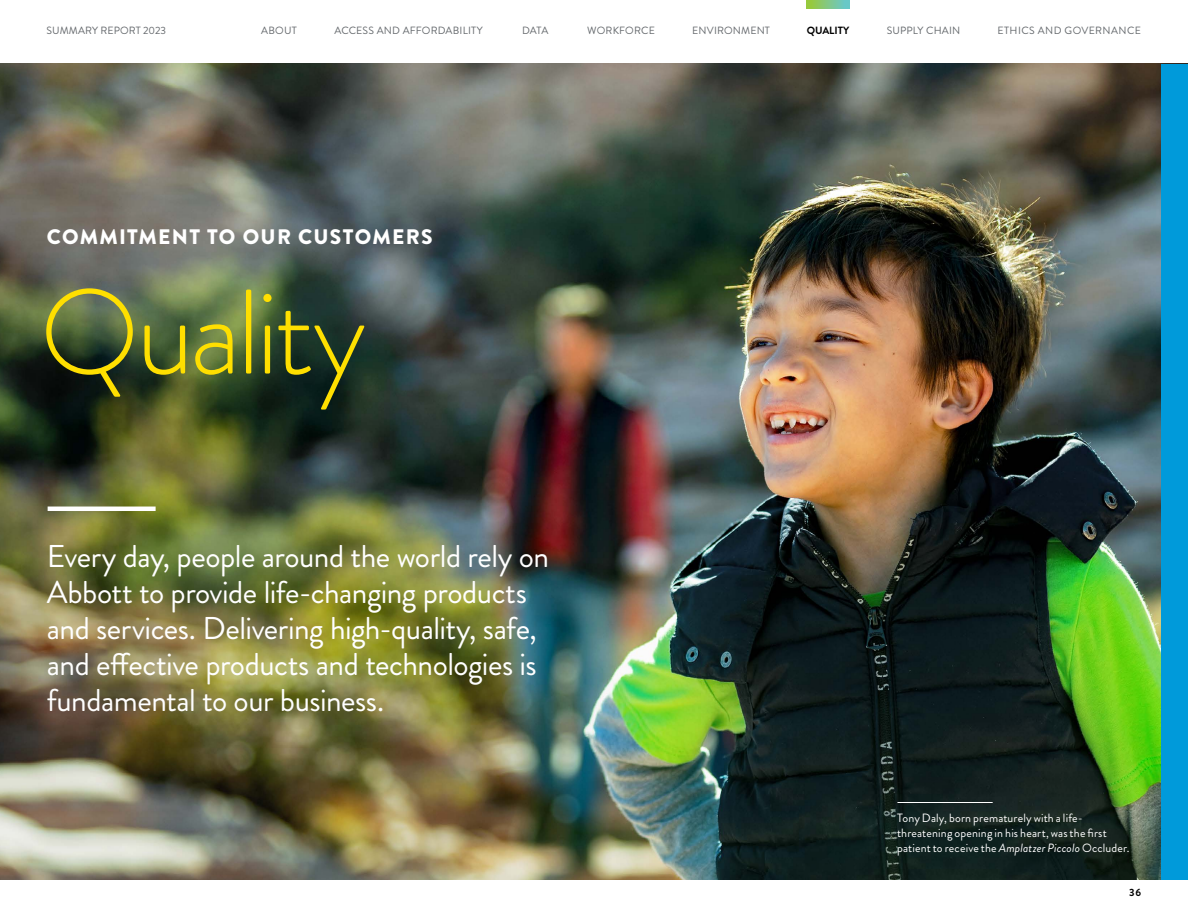
<style>
.page{position:relative;width:1188px;height:918px;background:#fff}
.page>*{position:absolute;margin:0;border:0;box-sizing:border-box;transform-origin:0 0}
.t1{font:300 120px "Brandon Grotesque";letter-spacing:-.035em;color:#ffdf00}
.t2{font:31.5px/36px "Brandon Grotesque";letter-spacing:-.015em;color:#fff}
.t3{font:900 21px "Brandon Grotesque";letter-spacing:.06em;color:#fff}
.t4{font:12px/15px "Brandon Grotesque";letter-spacing:.01em;color:#fff}
.t5{font:10.5px "Brandon Grotesque";letter-spacing:.015em;color:#63676b}
.t6{font:10.5px "Brandon Grotesque";letter-spacing:.04em;color:#63676b}
.t7{font:700 10.5px "Brandon Grotesque";letter-spacing:-.005em;color:#000}
.s1{font-style:italic}
</style>
<div class="page">
<img style="left:0;top:64px;width:1161px;height:816px">
<div style="left:1161px;top:64px;width:27px;height:816px;background:#009ada"></div>
<svg style="left:807px;top:0;width:42px;height:9px"></svg>
<hr style="left:48px;top:507px;width:108px;height:4px;background:#fff">
<hr style="left:897px;top:802px;width:96px;height:1px;background:#fff">
<p class="t5" style="left:46px;top:24px;width:121px">SUMMARY REPORT 2023</p>
<p class="t5" style="left:261px;top:24px;width:37px">ABOUT</p>
<p class="t5" style="left:334px;top:24px;width:150px">ACCESS AND AFFORDABILITY</p>
<p class="t5" style="left:522px;top:24px;width:28px">DATA</p>
<p class="t5" style="left:587px;top:24px;width:69px">WORKFORCE</p>
<p class="t5" style="left:692px;top:24px;width:79px">ENVIRONMENT</p>
<p class="t5" style="left:887px;top:24px;width:75px">SUPPLY CHAIN</p>
<p class="t6" style="left:997px;top:24px;width:145px">ETHICS AND GOVERNANCE</p>
<p class="t7" style="left:807px;top:23px;width:44px">QUALITY</p>
<p class="t3" style="left:47px;top:222px;width:387px">COMMITMENT TO OUR CUSTOMERS</p>
<h1 class="t1" style="left:40px;top:250px;width:328px">Quality</h1>
<p class="t2" style="left:47px;top:539px;width:504px">Every day, people around the world rely on Abbott to provide life-changing products and services. Delivering high-quality, safe, and effective products and technologies is fundamental to our business.</p>
<p class="t4" style="left:897px;top:810px;width:234px">Tony Daly, born prematurely with a life&shy;threatening opening in his heart, was the first patient to receive the <span class="s1">Amplatzer Piccolo</span> Occluder.</p>
<p class="t7" style="left:1129px;top:885px;width:13px">36</p>
</div>
